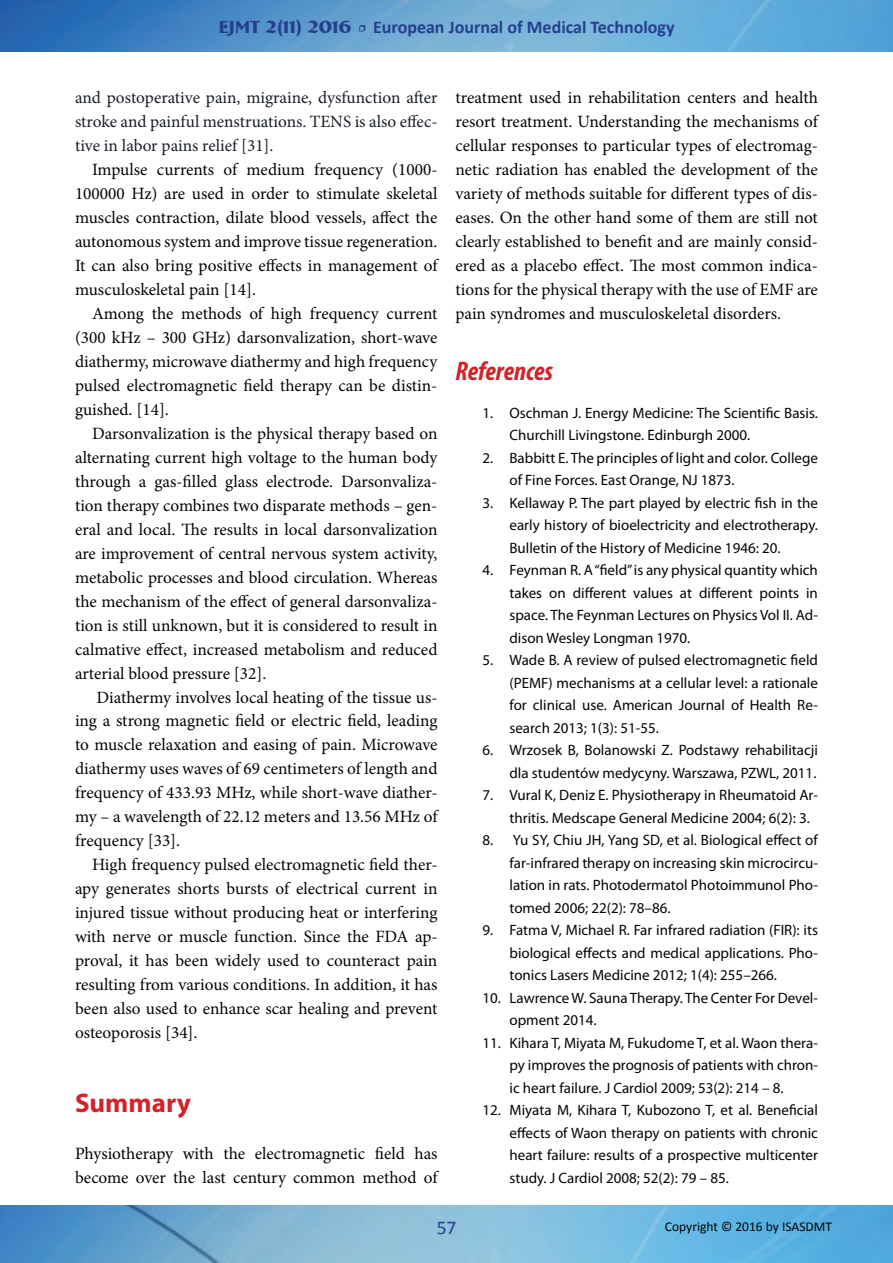
<style>
.page{position:relative;width:893px;height:1263px;background:#fff}
.page>*{position:absolute;margin:0;border:0;box-sizing:border-box;transform-origin:0 0}
.t1{font:italic 700 condensed 27px "Myriad Pro";color:#d1232a}
.t2{font:700 27px "Myriad Pro";color:#d1232a}
.t3{font:19.5px "Calibri";color:#253f8e}
.t4{font:700 18px "Calibri";color:#253f8e}
.t5{font:17.25px/24px "Minion Pro";color:#040503;text-align:justify}
.t6{font:17.25px/24px "Minion Pro";color:#191f27;text-align:justify}
.t7{font:15px/22.5px "Myriad Pro";color:#040503;text-align:justify}
.t8{font:13.5px "Calibri";color:#040503}
.s1{font-family:"Bremen BT"}
.s2{font-family:"Minion Pro";font-weight:400}
</style>
<div class="page">
<img style="left:0;top:0;width:893px;height:52px">
<img style="left:0;top:1205px;width:893px;height:58px">
<p class="t4" style="left:218px;top:15px;width:458px"><span class="s1">EJMT 2(11) 2016</span> <span class="s2">•</span> European Journal of Medical Technology</p>
<p class="t6" style="left:75px;top:85px;width:364px">and postoperative pain, migraine, dysfunction after stroke and painful menstruations. TENS is also effec&shy;tive in labor pains relief [31].</p>
<p class="t5" style="left:75px;top:157px;width:364px;text-indent:17px">Impulse currents of medium frequency (1000- 100000 Hz) are used in order to stimulate skeletal muscles contraction, dilate blood vessels, affect the autonomous system and improve tissue regeneration.<br>It can also bring positive effects in management of musculoskeletal pain [14].</p>
<p class="t5" style="left:75px;top:301px;width:364px;text-indent:17px">Among the methods of high frequency current (300 kHz – 300 GHz) darsonvalization, short-wave diathermy, microwave diathermy and high frequency pulsed electromagnetic field therapy can be distin&shy;guished. [14].</p>
<p class="t5" style="left:75px;top:421px;width:364px;text-indent:17px">Darsonvalization is the physical therapy based on alternating current high voltage to the human body through a gas-filled glass electrode. Darsonvaliza&shy;tion therapy combines two disparate methods – gen&shy;eral and local. The results in local darsonvalization are improvement of central nervous system activity, metabolic processes and blood circulation. Whereas the mechanism of the effect of general darsonvaliza&shy;tion is still unknown, but it is considered to result in calmative effect, increased metabolism and reduced arterial blood pressure [32].</p>
<p class="t5" style="left:75px;top:685px;width:364px;text-indent:21px">Diathermy involves local heating of the tissue us&shy;ing a strong magnetic field or electric field, leading to muscle relaxation and easing of pain. Microwave diathermy uses waves of 69 centimeters of length and frequency of 433.93 MHz, while short-wave diather&shy;my – a wavelength of 22.12 meters and 13.56 MHz of frequency [33].</p>
<p class="t5" style="left:75px;top:853px;width:364px;text-indent:17px">High frequency pulsed electromagnetic field ther&shy;apy generates shorts bursts of electrical current in injured tissue without producing heat or interfering with nerve or muscle function. Since the FDA ap&shy;proval, it has been widely used to counteract pain resulting from various conditions. In addition, it has been also used to enhance scar healing and prevent osteoporosis [34].</p>
<h1 class="t2" style="left:75px;top:1085px;width:117px">Summary</h1>
<p class="t5" style="left:75px;top:1141px;width:364px">Physiotherapy with the electromagnetic field has become over the last century common method of</p>
<p class="t5" style="left:455px;top:85px;width:364px">treatment used in rehabilitation centers and health resort treatment. Understanding the mechanisms of cellular responses to particular types of electromag&shy;netic radiation has enabled the development of the variety of methods suitable for different types of dis&shy;eases. On the other hand some of them are still not clearly established to benefit and are mainly consid&shy;ered as a placebo effect. The most common indica&shy;tions for the physical therapy with the use of EMF are pain syndromes and musculoskeletal disorders.</p>
<h1 class="t1" style="left:455px;top:354px;width:99px">References</h1>
<p class="t7" style="left:509px;top:401px;width:310px;text-indent:-27px">1. Oschman J. Energy Medicine: The Scientific Basis.<br>Churchill Livingstone. Edinburgh 2000.</p>
<p class="t7" style="left:509px;top:446px;width:310px;text-indent:-27px">2. Babbitt E. The principles of light and color. College of Fine Forces. East Orange, NJ 1873.</p>
<p class="t7" style="left:509px;top:491px;width:310px;text-indent:-27px">3. Kellaway P. The part played by electric fish in the early history of bioelectricity and electrotherapy.<br>Bulletin of the History of Medicine 1946: 20.</p>
<p class="t7" style="left:509px;top:559px;width:310px;text-indent:-27px">4. Feynman R. A “field” is any physical quantity which takes on different values at different points in space. The Feynman Lectures on Physics Vol II. Ad&shy;dison Wesley Longman 1970.</p>
<p class="t7" style="left:509px;top:649px;width:310px;text-indent:-27px">5. Wade B. A review of pulsed electromagnetic field (PEMF) mechanisms at a cellular level: a rationale for clinical use. American Journal of Health Re&shy;search 2013; 1(3): 51-55.</p>
<p class="t7" style="left:482px;top:739px;width:337px;text-align:right">6. Wrzosek B, Bolanowski Z. Podstawy rehabilitacji dla studentów medycyny. Warszawa, PZWL, 2011.</p>
<p class="t7" style="left:509px;top:784px;width:310px;text-indent:-27px">7. Vural K, Deniz E. Physiotherapy in Rheumatoid Ar&shy;thritis. Medscape General Medicine 2004; 6(2): 3.</p>
<p class="t7" style="left:509px;top:829px;width:310px;text-indent:-27px">8. Yu SY, Chiu JH, Yang SD, et al. Biological effect of far-infrared therapy on increasing skin microcircu&shy;lation in rats. Photodermatol Photoimmunol Pho&shy;tomed 2006; 22(2): 78–86.</p>
<p class="t7" style="left:509px;top:919px;width:310px;text-indent:-27px">9. Fatma V, Michael R. Far infrared radiation (FIR): its biological effects and medical applications. Pho&shy;tonics Lasers Medicine 2012; 1(4): 255–266.</p>
<p class="t7" style="left:509px;top:986px;width:310px;text-indent:-27px">10. Lawrence W. Sauna Therapy. The Center For Devel&shy;opment 2014.</p>
<p class="t7" style="left:509px;top:1031px;width:310px;text-indent:-27px">11. Kihara T, Miyata M, Fukudome T, et al. Waon thera&shy;py improves the prognosis of patients with chron&shy;ic heart failure. J Cardiol 2009; 53(2): 214 – 8.</p>
<p class="t7" style="left:509px;top:1099px;width:310px;text-indent:-27px">12. Miyata M, Kihara T, Kubozono T, et al. Beneficial effects of Waon therapy on patients with chronic heart failure: results of a prospective multicenter study. J Cardiol 2008; 52(2): 79 – 85.</p>
<p class="t3" style="left:437px;top:1215px;width:21px">57</p>
<p class="t8" style="left:665px;top:1218px;width:169px">Copyright © 2016 by ISASDMT</p>
</div>
